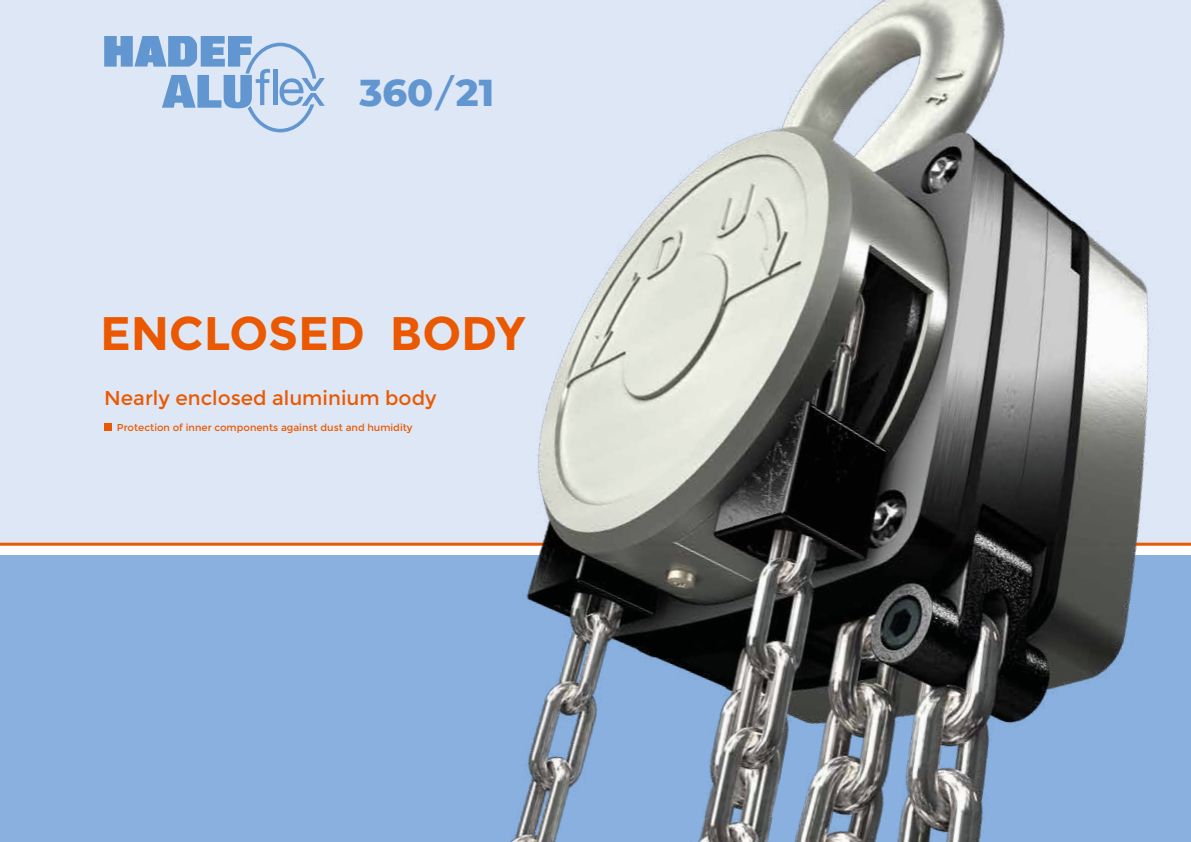
<style>
.page{position:relative;width:1191px;height:842px;background:#fff}
.page>*{position:absolute;margin:0;border:0;box-sizing:border-box;transform-origin:0 0}
.t1{font:700 47px "Montserrat";color:#ea5901}
.t2{font:800 38.2px "Montserrat";color:#6296d0}
.t3{font:20px "Montserrat";color:#ea5901}
.t4{font:10px "Montserrat";color:#ea5901}
.s1{font-weight:400}
</style>
<div class="page">
<div style="left:0;top:555px;width:1191px;height:287px;background:#89b0de"></div>
<div style="left:0;top:0;width:1191px;height:544px;background:#dee7f6"></div>
<hr style="left:0;top:543px;width:1191px;height:3px;background:#ea5901">
<div style="left:104px;top:424px;width:7px;height:7px;background:#ea5901"></div>
<img style="left:243px;top:0;width:948px;height:842px">
<svg style="left:104px;top:36px;width:221px;height:96px"></svg>
<h2 class="t2" style="left:359px;top:64px;width:136px">360<span class="s1">/</span>21</h2>
<h1 class="t1" style="left:100px;top:305px;width:427px">ENCLOSED BODY</h1>
<h3 class="t3" style="left:104px;top:387px;width:334px">Nearly enclosed aluminium body</h3>
<p class="t4" style="left:117px;top:421px;width:297px">Protection of inner components against dust and humidity</p>
</div>
